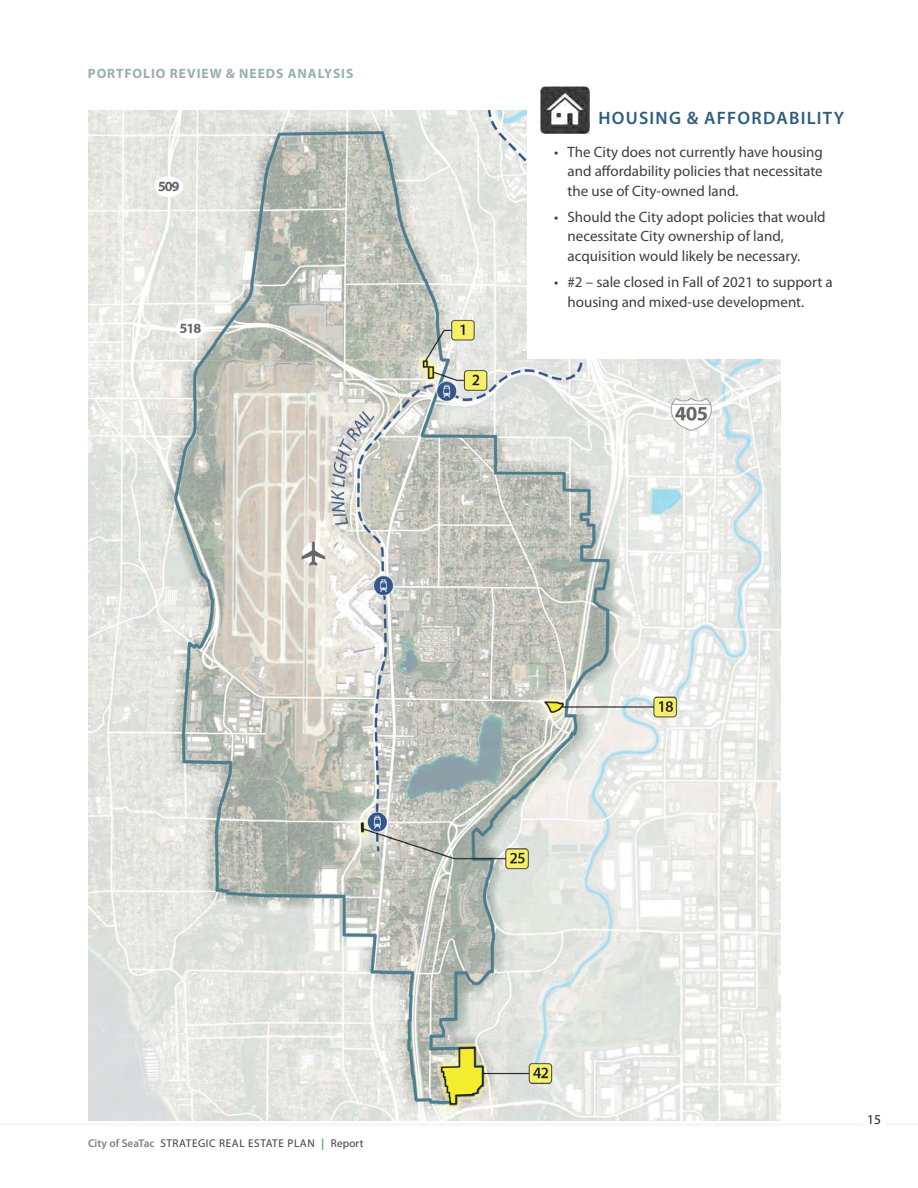
<style>
.page{position:relative;width:918px;height:1188px;background:#fff}
.page>*{position:absolute;margin:0;border:0;box-sizing:border-box;transform-origin:0 0}
.Header_1{font:600 18px "Myriad Pro";letter-spacing:.07em;color:#2d5e7d}
.t1{font:15px/19.5px "Myriad Pro";color:#3e3e3f}
.t2{font:700 13.5px "Myriad Pro";letter-spacing:.07em;color:#98aeb4}
.t3{font:13.5px "Myriad Pro";color:#231f20}
.t4{font:11.25px "Myriad Pro";letter-spacing:.05em;color:#3e3e3f}
.s1{font-weight:600;color:#808285}
.s2{font-weight:700;color:#5aa75b}
</style>
<div class="page">
<img style="left:88px;top:110px;width:693px;height:1010px">
<div style="left:527px;top:110px;width:318px;height:249px;background:#fff"></div>
<img style="left:541px;top:87px;width:48px;height:47px">
<hr style="left:0;top:1123px;width:918px;height:3px;background:#f5f7f8">
<div style="left:863px;top:1111px;width:22px;height:19px;background:#fff"></div>
<p class="t2" style="left:88px;top:64px;width:161px">PORTFOLIO REVIEW &amp; NEE</p>
<p class="t2" style="left:266px;top:64px;width:88px">DS ANALYSIS</p>
<p class="Header_1" style="left:598px;top:106px;width:247px">HOUSING &amp; AFFORDABILITY</p>
<p class="t1" style="left:568px;top:142px;width:257px;text-align:justify;text-indent:-14px">• The City does not currently have housing and affordability policies that necessitate the use of City-owned land.</p>
<p class="t1" style="left:568px;top:207px;width:260px;text-indent:-14px">• Should the City adopt policies that would necessitate City ownership of land, acquisition would likely be necessary.</p>
<p class="t1" style="left:568px;top:272px;width:267px;text-indent:-14px">• #2 – sale closed in Fall of 2021 to support a housing and mixed-use development.</p>
<p class="t4" style="left:88px;top:1136px;width:277px"><span class="s1">City of SeaTac</span> STRATEGIC REAL ESTATE PLAN <span class="s2">|</span> Report</p>
<p class="t3" style="left:867px;top:1111px;width:15px">15</p>
</div>
